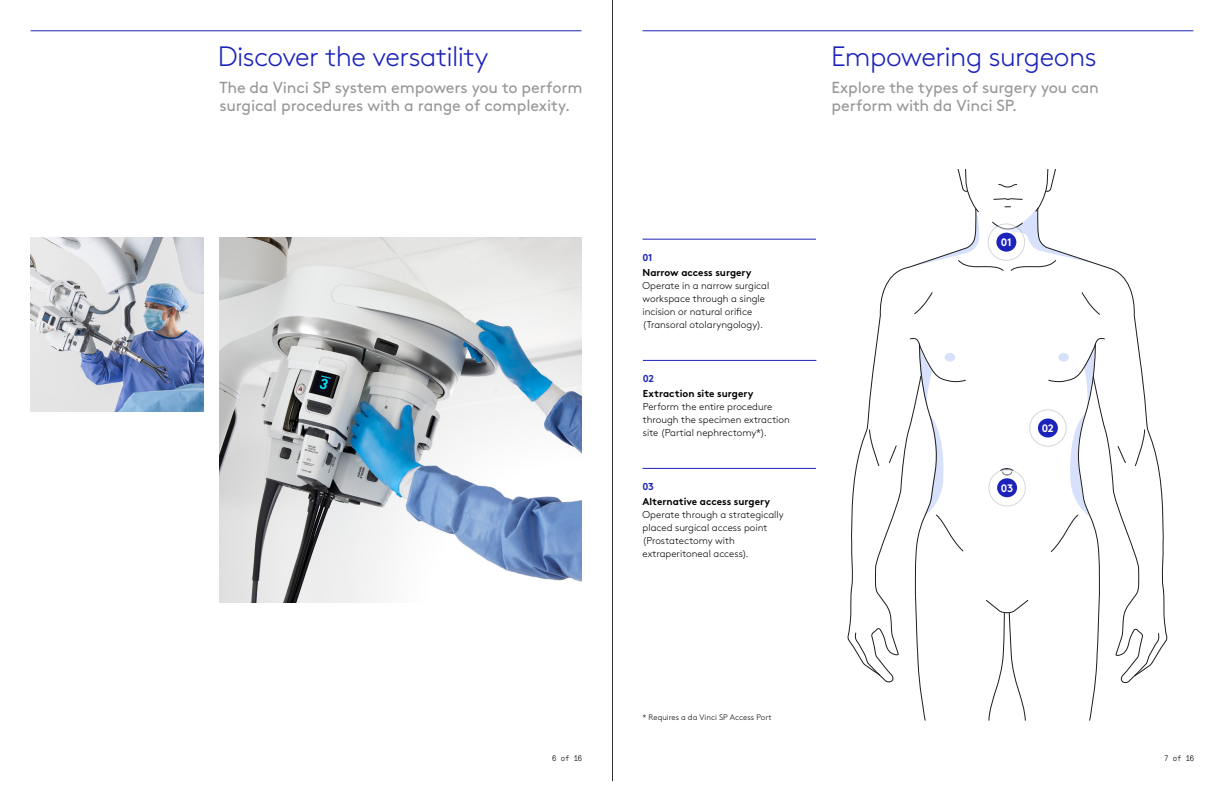
<style>
.page{position:relative;width:1224px;height:792px;background:#fff}
.page>*{position:absolute;margin:0;border:0;box-sizing:border-box;transform-origin:0 0}
.t1{font:300 28px "Intuitive Brown Pro";letter-spacing:-.025em;color:#1c23ba}
.t2{font:16px/18px "Intuitive Brown Pro";letter-spacing:-.01em;color:#999}
.t3{font:700 10.8px "Intuitive Brown Pro";color:#fff}
.t4{font:300 10px/13px "Intuitive Brown Pro";letter-spacing:-.005em;color:#000}
.t5{font:700 10px "Intuitive Brown Pro";color:#000}
.t6{font:700 10px "Intuitive Brown Pro";color:#1c23ba}
.t7{font:300 8px "Intuitive Brown Pro";letter-spacing:.005em;color:#000}
.t8{font:300 8px "GT Pressura Mono";letter-spacing:-.015em;color:#000}
</style>
<div class="page">
<hr style="left:31px;top:31px;width:550px;height:1px;background:#1c23ba">
<hr style="left:643px;top:31px;width:550px;height:1px;background:#1c23ba">
<img style="left:31px;top:238px;width:173px;height:173px">
<svg style="left:957px;top:169px;width:99px;height:102px"></svg>
<svg style="left:1037px;top:208px;width:131px;height:444px"></svg>
<svg style="left:848px;top:208px;width:129px;height:467px"></svg>
<svg style="left:1048px;top:336px;width:111px;height:384px"></svg>
<svg style="left:1000px;top:468px;width:13px;height:2px"></svg>
<svg style="left:1082px;top:292px;width:18px;height:23px"></svg>
<svg style="left:986px;top:600px;width:42px;height:120px"></svg>
<img style="left:219px;top:238px;width:362px;height:364px">
<hr style="left:643px;top:468px;width:173px;height:1px;background:#1c23ba">
<hr style="left:643px;top:360px;width:173px;height:1px;background:#1c23ba">
<hr style="left:643px;top:239px;width:173px;height:1px;background:#1c23ba">
<svg style="left:988px;top:224px;width:37px;height:36px"></svg>
<div style="left:988px;top:224px;width:37px;height:36px;border:1px solid #999;border-radius:50%"></div>
<svg style="left:995px;top:231px;width:23px;height:22px"></svg>
<div style="left:994px;top:230px;width:25px;height:24px;border:2px solid #fff;border-radius:50%"></div>
<div style="left:1030px;top:410px;width:36px;height:36px;background:#fff;border-radius:50%"></div>
<div style="left:1030px;top:410px;width:36px;height:36px;border:1px solid #999;border-radius:50%"></div>
<svg style="left:1037px;top:417px;width:22px;height:22px"></svg>
<div style="left:1036px;top:416px;width:24px;height:24px;border:2px solid #fff;border-radius:50%"></div>
<div style="left:989px;top:469px;width:36px;height:37px;border:1px solid #999;border-radius:50%"></div>
<div style="left:996px;top:477px;width:22px;height:21px;background:#1c23ba;border-radius:50%"></div>
<div style="left:995px;top:476px;width:24px;height:24px;border:2px solid #fff;border-radius:50%"></div>
<hr style="left:612px;top:0;width:1px;height:781px;background:#333">
<h1 class="t1" style="left:218px;top:35px;width:272px">Discover the versatility</h1>
<h1 class="t1" style="left:831px;top:35px;width:267px">Empowering surgeons</h1>
<h2 class="t2" style="left:831px;top:77px;width:269px">Explore the types of surgery you can perform with da Vinci SP.</h2>
<h2 class="t2" style="left:219px;top:77px;width:365px">The da Vinci SP system empowers you to perform surgical procedures with a range of complexity.</h2>
<p class="t6" style="left:643px;top:249px;width:12px">01</p>
<p class="t5" style="left:643px;top:265px;width:111px">Narrow access surgery</p>
<p class="t4" style="left:643px;top:278px;width:128px">Operate in a narrow surgical workspace through a single incision or natural orifice (Transoral otolaryngology).</p>
<p class="t6" style="left:643px;top:370px;width:13px">02</p>
<p class="t5" style="left:643px;top:386px;width:112px">Extraction site surgery</p>
<p class="t4" style="left:643px;top:400px;width:148px">Perform the entire procedure through the specimen extraction site (Partial nephrectomy*).</p>
<p class="t6" style="left:643px;top:478px;width:13px">03</p>
<p class="t5" style="left:643px;top:494px;width:129px">Alternative access surgery</p>
<p class="t4" style="left:643px;top:508px;width:143px">Operate through a strategically placed surgical access point (Prostatectomy with extraperitoneal access).</p>
<p class="t7" style="left:643px;top:712px;width:131px">* Requires a da Vinci SP Access Port</p>
<p class="t3" style="left:1001px;top:233px;width:12px">01</p>
<p class="t3" style="left:1001px;top:479px;width:14px">03</p>
<p class="t3" style="left:1042px;top:419px;width:14px">02</p>
<p class="t8" style="left:552px;top:753px;width:32px">6 of 16</p>
<p class="t8" style="left:1164px;top:753px;width:32px">7 of 16</p>
</div>
